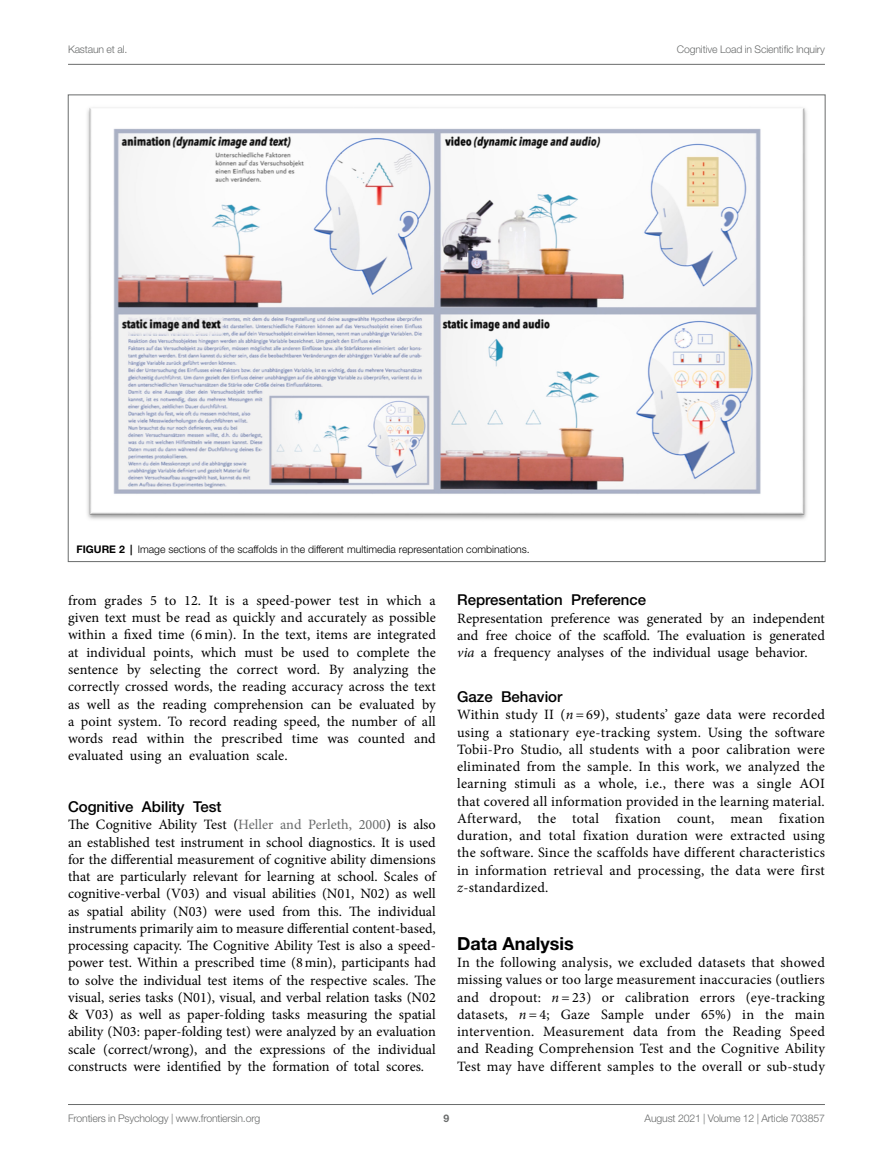
<style>
.page{position:relative;width:893px;height:1170px;background:#fff}
.page>*{position:absolute;margin:0;border:0;box-sizing:border-box;transform-origin:0 0}
.HEAD_2{font:700 18px "Helvetica Neue LT Std";color:#000}
.HEAD_3{font:500 15px "Helvetica Neue LT Std";color:#000}
.TEXT_FLUSH{font:14.25px/17.2px "Minion Pro";letter-spacing:.005em;color:#000;text-align:justify}
.t1{font:300 10.5px "Helvetica Neue LT Std";letter-spacing:-.015em;color:#6a6c6c}
.FIG_LEG{font:300 10.5px "Helvetica Neue LT Std";color:#000}
.t2{font:700 10.5px "Helvetica Neue LT Std";color:#6a6c6c}
.s1{font-weight:700}
.s2{color:#6a6c6c}
.s3{font-style:italic}
</style>
<div class="page">
<hr style="left:68px;top:64px;width:757px;height:1px;background:#6a6c6c">
<hr style="left:68px;top:1104px;width:757px;height:1px;background:#6a6c6c">
<img style="left:87px;top:107px;width:720px;height:413px">
<p class="t1" style="left:68px;top:42px;width:61px">Kastaun et al.</p>
<p class="t1" style="left:677px;top:42px;width:150px">Cognitive Load in Scientific Inquiry</p>
<p class="FIG_LEG" style="left:77px;top:543px;width:455px"><span class="s1">FIGURE 2 |</span> Image sections of the scaffolds in the different multimedia representation combinations.</p>
<p class="TEXT_FLUSH" style="left:68px;top:592px;width:369px">from grades 5 to 12. It is a speed-power test in which a given text must be read as quickly and accurately as possible within a fixed time (6 min). In the text, items are integrated at individual points, which must be used to complete the sentence by selecting the correct word. By analyzing the correctly crossed words, the reading accuracy across the text as well as the reading comprehension can be evaluated by a point system. To record reading speed, the number of all words read within the prescribed time was counted and evaluated using an evaluation scale.</p>
<p class="HEAD_3" style="left:68px;top:797px;width:155px">Cognitive Ability Test</p>
<p class="TEXT_FLUSH" style="left:68px;top:816px;width:369px">The Cognitive Ability Test (<span class="s2">Heller and Perleth, 2000</span>) is also an established test instrument in school diagnostics. It is used for the differential measurement of cognitive ability dimensions that are particularly relevant for learning at school. Scales of cognitive-verbal (V03) and visual abilities (N01, N02) as well as spatial ability (N03) were used from this. The individual instruments primarily aim to measure differential content-based, processing capacity. The Cognitive Ability Test is also a speed&shy;power test. Within a prescribed time (8min), participants had to solve the individual test items of the respective scales. The visual, series tasks (N01), visual, and verbal relation tasks (N02 &amp; V03) as well as paper-folding tasks measuring the spatial ability (N03: paper-folding test) were analyzed by an evaluation scale (correct/wrong), and the expressions of the individual constructs were identified by the formation of total scores.</p>
<p class="HEAD_3" style="left:457px;top:591px;width:190px">Representation Preference</p>
<p class="TEXT_FLUSH" style="left:457px;top:609px;width:369px">Representation preference was generated by an independent and free choice of the scaffold. The evaluation is generated <span class="s3">via</span> a frequency analyses of the individual usage behavior.</p>
<p class="HEAD_3" style="left:457px;top:687px;width:107px">Gaze Behavior</p>
<p class="TEXT_FLUSH" style="left:457px;top:706px;width:369px">Within study II (<span class="s3">n</span> = 69), students’ gaze data were recorded using a stationary eye-tracking system. Using the software Tobii-Pro Studio, all students with a poor calibration were eliminated from the sample. In this work, we analyzed the learning stimuli as a whole, i.e., there was a single AOI that covered all information provided in the learning material.<br>Afterward, the total fixation count, mean fixation duration, and total fixation duration were extracted using the software. Since the scaffolds have different characteristics in information retrieval and processing, the data were first <span class="s3">z</span>-standardized.</p>
<p class="HEAD_2" style="left:457px;top:932px;width:118px">Data Analysis</p>
<p class="TEXT_FLUSH" style="left:457px;top:953px;width:369px">In the following analysis, we excluded datasets that showed missing values or too large measurement inaccuracies (outliers and dropout: <span class="s3">n</span> = 23) or calibration errors (eye-tracking datasets, <span class="s3">n</span> = 4; Gaze Sample under 65%) in the main intervention. Measurement data from the Reading Speed and Reading Comprehension Test and the Cognitive Ability Test may have different samples to the overall or sub-study</p>
<p class="t1" style="left:68px;top:1111px;width:194px">Frontiers in Psychology | www.frontiersin.org</p>
<p class="t2" style="left:444px;top:1111px;width:7px">9</p>
<p class="t1" style="left:645px;top:1111px;width:182px">August 2021 | Volume 12 | Article 703857</p>
</div>
